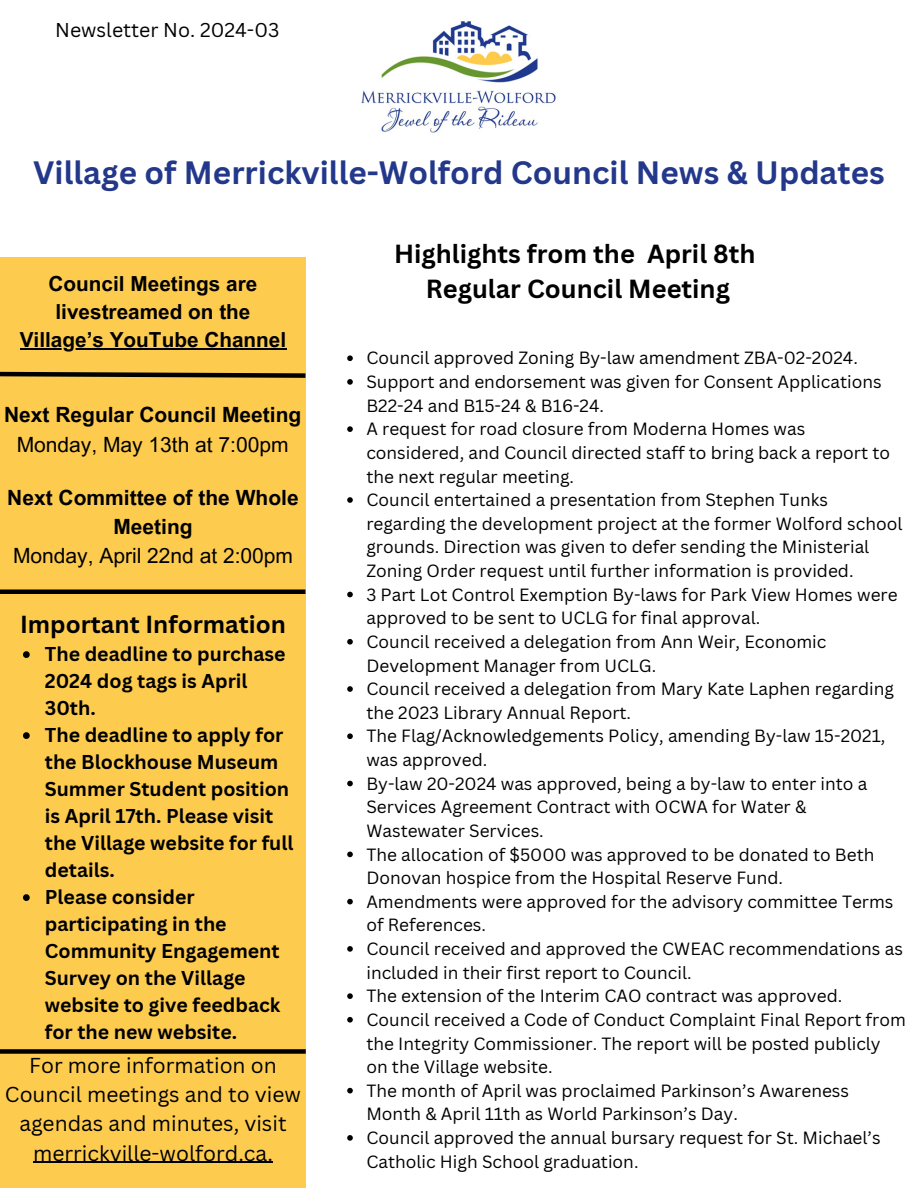
<style>
.page{position:relative;width:918px;height:1188px;background:#fff}
.page>*{position:absolute;margin:0;border:0;box-sizing:border-box;transform-origin:0 0}
.t1{font:700 31.5px "Canva Sans";color:#23388b}
.t2{font:700 25.5px "Canva Sans";color:#000}
.t3{font:700 24px "Canva Sans";color:#000}
.t4{font:21px/29.2px "Canva Sans";color:#000;text-align:center}
.t5{font:700 21px/29.2px "Arial MT Pro";color:#000;text-align:center}
.t6{font:21px "Arial MT Pro";color:#000}
.t7{font:700 20.7px "Arial MT Pro";color:#000}
.t8{font:700 19.5px/27px "Canva Sans";color:#000}
.t9{font:19.5px "Canva Sans";color:#000}
.t10{font:17.25px/23.7px "Canva Sans";color:#000}
.s1{font-weight:400}
</style>
<div class="page">
<div style="left:0;top:257px;width:305px;height:931px;background:#fdcb4e"></div>
<img style="left:361px;top:21px;width:195px;height:112px">
<hr style="left:20px;top:348px;width:266px;height:1px;background:#000">
<svg style="left:0;top:369px;width:306px;height:11px"></svg>
<hr style="left:0;top:590px;width:305px;height:4px;background:#000">
<svg style="left:347px;top:355px;width:6px;height:6px"></svg>
<svg style="left:347px;top:379px;width:6px;height:6px"></svg>
<svg style="left:347px;top:426px;width:6px;height:6px"></svg>
<svg style="left:347px;top:497px;width:6px;height:6px"></svg>
<svg style="left:347px;top:592px;width:6px;height:5px"></svg>
<svg style="left:347px;top:639px;width:6px;height:6px"></svg>
<svg style="left:347px;top:686px;width:6px;height:6px"></svg>
<svg style="left:347px;top:733px;width:6px;height:6px"></svg>
<svg style="left:347px;top:781px;width:6px;height:5px"></svg>
<svg style="left:347px;top:852px;width:6px;height:5px"></svg>
<svg style="left:347px;top:899px;width:6px;height:5px"></svg>
<svg style="left:347px;top:946px;width:6px;height:6px"></svg>
<svg style="left:347px;top:993px;width:6px;height:6px"></svg>
<svg style="left:347px;top:1017px;width:6px;height:6px"></svg>
<svg style="left:347px;top:1088px;width:6px;height:5px"></svg>
<svg style="left:347px;top:1135px;width:6px;height:6px"></svg>
<svg style="left:23px;top:651px;width:7px;height:7px"></svg>
<svg style="left:23px;top:732px;width:7px;height:7px"></svg>
<svg style="left:23px;top:894px;width:7px;height:7px"></svg>
<hr style="left:33px;top:1162px;width:240px;height:1px;background:#000">
<div style="left:0;top:1049px;width:306px;height:5px;background:#000"></div>
<p class="t9" style="left:55px;top:16px;width:226px">Newsletter No. 2024-03</p>
<h1 class="t1" style="left:33px;top:150px;width:853px">Village of Merrickville-Wolford Council News &amp; Updates</h1>
<h3 class="t2" style="left:394px;top:236px;width:363px">Highlights from the April 8th</h3>
<h4 class="t7" style="left:49px;top:276px;width:210px">Council Meetings are</h4>
<h3 class="t2" style="left:426px;top:271px;width:306px">Regular Council Meeting</h3>
<h4 class="t7" style="left:56px;top:304px;width:196px">livestreamed on the</h4>
<h2 class="t7" style="left:20px;top:332px;width:268px">Village’s YouTube Channel</h2>
<p class="t10" style="left:366px;top:346px;width:493px">Council approved Zoning By-law amendment ZBA-02-2024.</p>
<p class="t10" style="left:366px;top:370px;width:517px">Support and endorsement was given for Consent Applications<br>B22-24 and B15-24 &amp; B16-24.</p>
<h4 class="t10" style="left:366px;top:417px;width:525px">A request for road closure from Moderna Homes was considered, and Council directed staff to bring back a report to the next regular meeting.</h4>
<h4 class="t10" style="left:366px;top:488px;width:538px">Council entertained a presentation from Stephen Tunks regarding the development project at the former Wolford school grounds. Direction was given to defer sending the Ministerial Zoning Order request until further information is provided.</h4>
<h2 class="t10" style="left:366px;top:582px;width:533px">3 Part Lot Control Exemption By-laws for Park View Homes were approved to be sent to UCLG for final approval.</h2>
<p class="t10" style="left:366px;top:629px;width:462px">Council received a delegation from Ann Weir, Economic<br>Development Manager from UCLG.</p>
<p class="t10" style="left:366px;top:677px;width:529px">Council received a delegation from Mary Kate Laphen regarding the 2023 Library Annual Report.</p>
<p class="t10" style="left:366px;top:724px;width:521px">The Flag/Acknowledgements Policy, amending By-law 15-2021, was approved.</p>
<p class="t10" style="left:366px;top:771px;width:503px">By-law 20-2024 was approved, being a by-law to enter into a<br>Services Agreement Contract with OCWA for Water &amp;<br>Wastewater Services.</p>
<p class="t10" style="left:366px;top:842px;width:510px">The allocation of $5000 was approved to be donated to Beth<br>Donovan hospice from the Hospital Reserve Fund.</p>
<p class="t10" style="left:366px;top:889px;width:529px">Amendments were approved for the advisory committee Terms of References.</p>
<p class="t10" style="left:366px;top:937px;width:538px">Council received and approved the CWEAC recommendations as included in their first report to Council.</p>
<p class="t10" style="left:366px;top:984px;width:477px">The extension of the Interim CAO contract was approved.</p>
<p class="t10" style="left:366px;top:1007px;width:541px">Council received a Code of Conduct Complaint Final Report from the Integrity Commissioner. The report will be posted publicly on the Village website.</p>
<p class="t10" style="left:366px;top:1078px;width:484px">The month of April was proclaimed Parkinson’s Awareness<br>Month &amp; April 11th as World Parkinson’s Day.</p>
<p class="t10" style="left:366px;top:1126px;width:516px">Council approved the annual bursary request for St. Michael’s<br>Catholic High School graduation.</p>
<p class="t5" style="left:4px;top:403px;width:299px">Next Regular Council Meeting<br><span class="s1">Monday, May 13th at 7:00pm</span></p>
<p class="t5" style="left:7px;top:485px;width:293px">Next Committee of the Whole<br>Meeting</p>
<p class="t6" style="left:13px;top:548px;width:281px">Monday, April 22nd at 2:00pm</p>
<p class="t3" style="left:20px;top:608px;width:267px">Important Information</p>
<p class="t8" style="left:45px;top:640px;width:242px">The deadline to purchase<br>2024 dog tags is April<br>30th.</p>
<p class="t8" style="left:45px;top:721px;width:250px">The deadline to apply for the Blockhouse Museum<br>Summer Student position is April 17th. Please visit the Village website for full details.</p>
<p class="t8" style="left:45px;top:883px;width:237px">Please consider participating in the<br>Community Engagement<br>Survey on the Village website to give feedback for the new website.</p>
<p class="t4" style="left:5px;top:1050px;width:298px">For more information on<br>Council meetings and to view agendas and minutes, visit merrickville-wolford.ca.</p>
</div>
